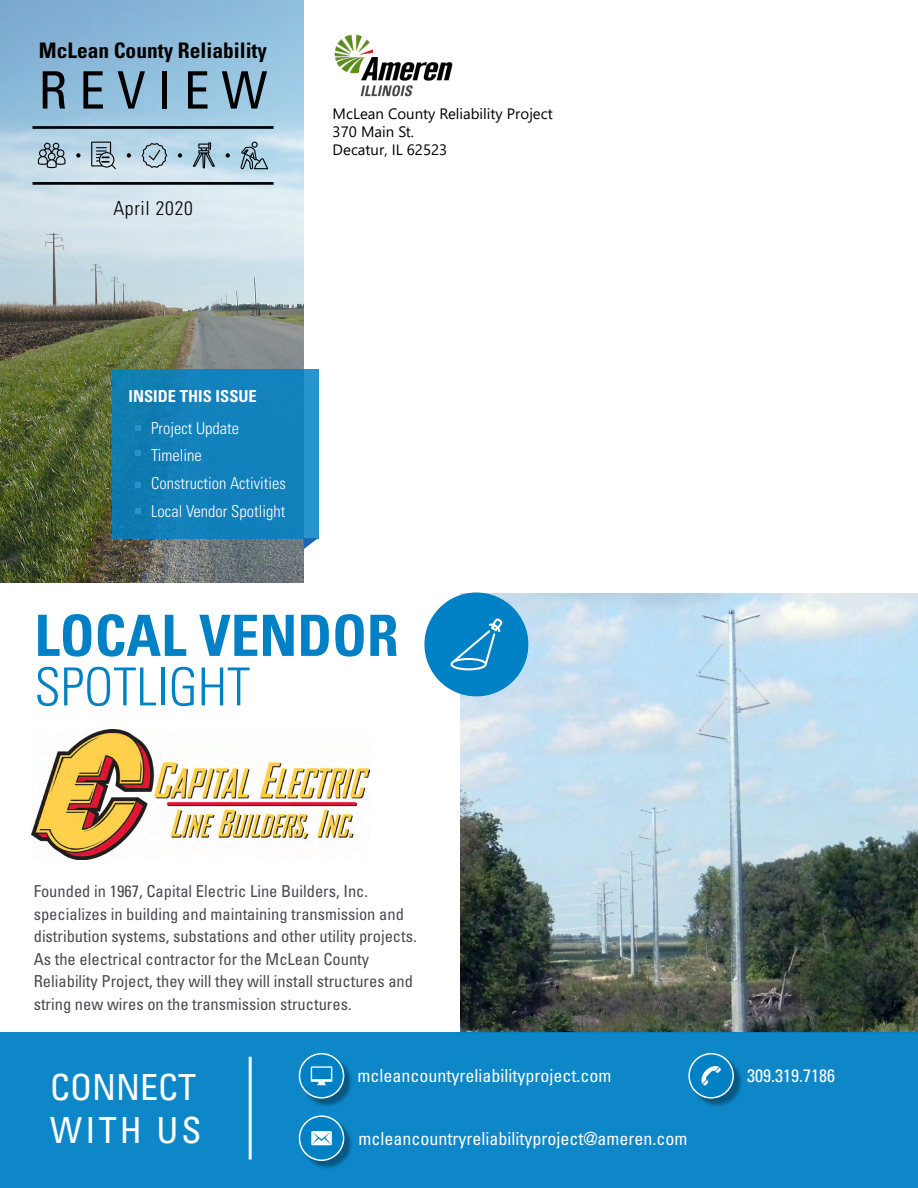
<style>
.page{position:relative;width:918px;height:1188px;background:#fff}
.page>*{position:absolute;margin:0;border:0;box-sizing:border-box;transform-origin:0 0}
.t1{font:700 condensed 57px "Univers LT Std";color:#0081c6}
.t2{font:300 condensed 52.5px "Univers LT Std";color:#0081c6}
.t3{font:condensed 51.6px "Univers LT Std";letter-spacing:.23em;color:#000}
.t4{font:condensed 36px/43.2px "Univers LT Std";color:#fff}
.t5{font:700 condensed 21.45px "Univers LT Std";color:#000}
.t6{font:300 condensed 19.5px "Univers LT Std";letter-spacing:.04em;color:#000}
.t7{font:condensed 18px "Univers LT Std";color:#fff}
.t8{font:condensed 16.5px/22.5px "Univers LT Std";color:#4a4a4d}
.t9{font:300 condensed 16.5px/27.8px "Univers LT Std";color:#fff}
.t10{font:700 condensed 16.5px "Univers LT Std";color:#fff}
.t11{font:15px/18px "Segoe UI";color:#000}
</style>
<div class="page">
<img style="left:0;top:0;width:303px;height:582px">
<hr style="left:32px;top:182px;width:242px;height:3px;background:#000">
<hr style="left:32px;top:126px;width:242px;height:3px;background:#000">
<img style="left:334px;top:34px;width:119px;height:63px">
<svg style="left:241px;top:142px;width:27px;height:27px"></svg>
<svg style="left:91px;top:142px;width:25px;height:27px"></svg>
<svg style="left:127px;top:153px;width:4px;height:5px"></svg>
<svg style="left:142px;top:143px;width:25px;height:25px"></svg>
<svg style="left:178px;top:153px;width:4px;height:5px"></svg>
<svg style="left:193px;top:142px;width:22px;height:26px"></svg>
<svg style="left:226px;top:153px;width:4px;height:5px"></svg>
<svg style="left:76px;top:153px;width:5px;height:5px"></svg>
<svg style="left:38px;top:143px;width:28px;height:25px"></svg>
<svg style="left:112px;top:369px;width:206px;height:169px;background:#1280b9"></svg>
<svg style="left:303px;top:538px;width:15px;height:11px"></svg>
<img style="left:461px;top:594px;width:457px;height:439px">
<div style="left:0;top:1033px;width:918px;height:155px;background:#0d87c8"></div>
<div style="left:300px;top:1055px;width:53px;height:52px;background:#000;opacity:.35"></div>
<div style="left:299px;top:1054px;width:45px;height:44px;background:#0081c6;border-radius:50%"></div>
<div style="left:299px;top:1053px;width:45px;height:46px;border:2px solid #fff;border-radius:50%"></div>
<svg style="left:311px;top:1066px;width:21px;height:19px"></svg>
<div style="left:300px;top:1117px;width:53px;height:53px;background:#000;opacity:.35"></div>
<div style="left:299px;top:1116px;width:45px;height:44px;background:#0081c6;border-radius:50%"></div>
<div style="left:299px;top:1115px;width:45px;height:46px;border:2px solid #fff;border-radius:50%"></div>
<svg style="left:311px;top:1131px;width:21px;height:14px"></svg>
<div style="left:690px;top:1055px;width:53px;height:52px;background:#000;opacity:.35"></div>
<div style="left:689px;top:1054px;width:44px;height:44px;background:#0081c6;border-radius:50%"></div>
<div style="left:688px;top:1053px;width:46px;height:46px;border:2px solid #fff;border-radius:50%"></div>
<svg style="left:701px;top:1066px;width:20px;height:20px"></svg>
<div style="left:424px;top:592px;width:104px;height:104px;background:#0081c6;border-radius:50%"></div>
<svg style="left:450px;top:618px;width:53px;height:52px"></svg>
<hr style="left:249px;top:1057px;width:3px;height:103px;background:#fff">
<img style="left:31px;top:729px;width:338px;height:131px">
<h1 class="t5" style="left:39px;top:37px;width:230px">McLean County Reliability</h1>
<h1 class="t3" style="left:39px;top:58px;width:230px">REVIEW</h1>
<p class="t6" style="left:113px;top:196px;width:81px">April 2020</p>
<p class="t11" style="left:333px;top:104px;width:222px">McLean County Reliability Project<br>370 Main St.<br>Decatur, IL 62523</p>
<p class="t10" style="left:128px;top:386px;width:130px">INSIDE THIS ISSUE</p>
<p class="t9" style="left:151px;top:414px;width:136px">Project Update<br>Timeline<br>Construction Activities<br>Local Vendor Spotlight</p>
<h1 class="t1" style="left:34px;top:601px;width:366px">LOCAL VENDOR</h1>
<h1 class="t2" style="left:34px;top:655px;width:217px">SPOTLIGHT</h1>
<p class="t8" style="left:34px;top:880px;width:385px">Founded in 1967, Capital Electric Line Builders, Inc. specializes in building and maintaining transmission and distribution systems, substations and other utility projects.<br>As the electrical contractor for the McLean County Reliability Project, they will they will install structures and string new wires on the transmission structures.</p>
<p class="t4" style="left:50px;top:1065px;width:153px">CONNECT<br>WITH US</p>
<p class="t7" style="left:357px;top:1065px;width:255px">mcleancountyreliabilityproject.com</p>
<p class="t7" style="left:358px;top:1127px;width:331px">mcleancountryreliabilityproject@ameren.com</p>
<p class="t7" style="left:747px;top:1065px;width:89px">309.319.7186</p>
</div>
